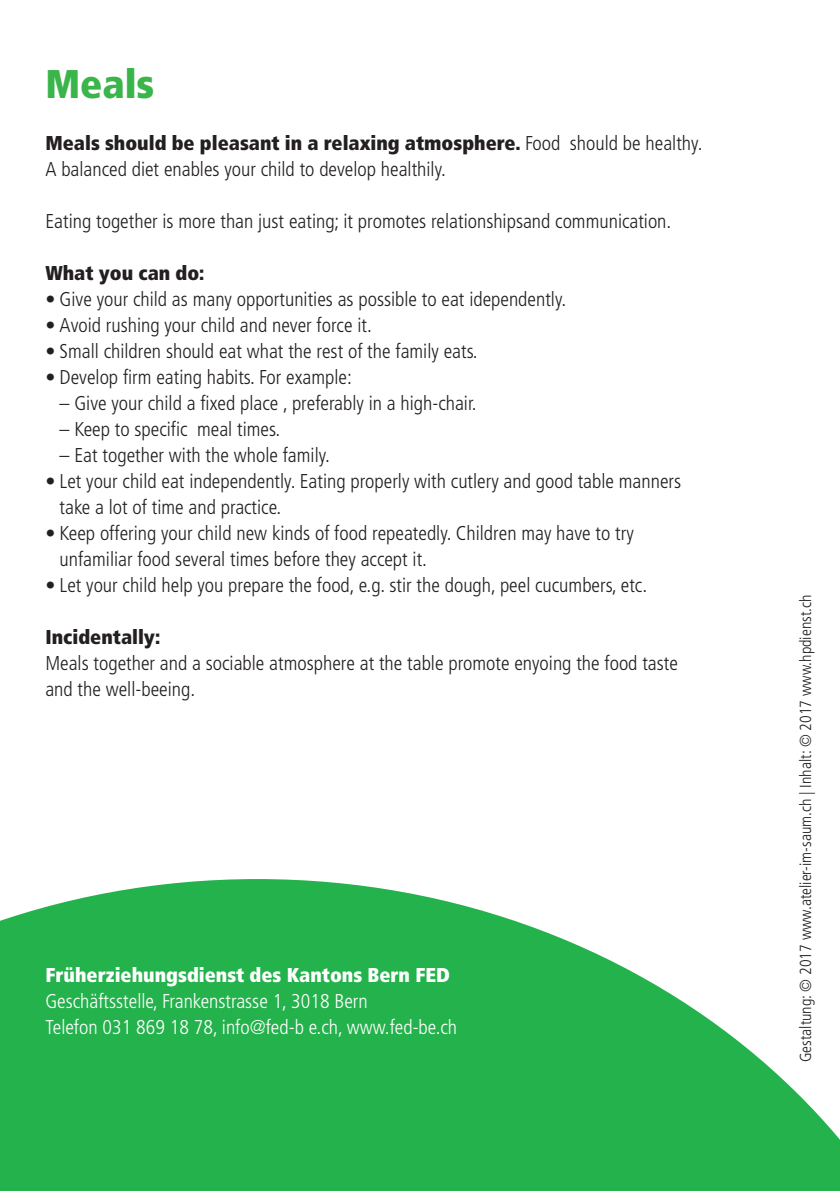
<style>
.page{position:relative;width:840px;height:1191px;background:#fff}
.page>*{position:absolute;margin:0;border:0;box-sizing:border-box;transform-origin:0 0}
.t1{font:900 condensed 40px "Frutiger";color:#3ab54a}
.t2{font:300 condensed 20px/26px "Frutiger";color:#231f20}
.t3{font:300 condensed 20px/26px "Frutiger";color:#fff}
.t4{font:900 condensed 20px "Frutiger";color:#fff}
.t5{font:900 condensed 20px "Frutiger";color:#231f20}
.t6{font:300 condensed 16px "Frutiger";color:#231f20}
.s1{font-weight:900}
</style>
<div class="page">
<svg style="left:0;top:879px;width:839px;height:312px;fill:#23b24b"></svg>
<h1 class="t1" style="left:45px;top:60px;width:110px">Meals</h1>
<p class="t2" style="left:45px;top:130px;width:658px"><span class="s1">Meals should be pleasant in a relaxing atmosphere.</span> Food should be healthy.<br>A balanced diet enables your child to develop healthily.</p>
<p class="t2" style="left:45px;top:208px;width:627px">Eating together is more than just eating; it promotes relationshipsand communication.</p>
<p class="t5" style="left:45px;top:261px;width:160px">What you can do:</p>
<p class="t2" style="left:45px;top:286px;width:522px">• Give your child as many opportunities as possible to eat idependently.</p>
<p class="t2" style="left:45px;top:312px;width:328px">• Avoid rushing your child and never force it.</p>
<p class="t2" style="left:45px;top:338px;width:433px">• Small children should eat what the rest of the family eats.</p>
<p class="t2" style="left:45px;top:364px;width:308px">• Develop firm eating habits. For example:</p>
<p class="t2" style="left:60px;top:390px;width:418px">– Give your child a fixed place , preferably in a high-chair.</p>
<p class="t2" style="left:60px;top:416px;width:222px">– Keep to specific meal times.</p>
<p class="t2" style="left:60px;top:442px;width:272px">– Eat together with the whole family.</p>
<p class="t2" style="left:60px;top:468px;width:622px;text-indent:-14px">• Let your child eat independently. Eating properly with cutlery and good table manners take a lot of time and practice.</p>
<p class="t2" style="left:60px;top:520px;width:575px;text-indent:-14px">• Keep offering your child new kinds of food repeatedly. Children may have to try unfamiliar food several times before they accept it.</p>
<p class="t2" style="left:45px;top:572px;width:603px">• Let your child help you prepare the food, e.g. stir the dough, peel cucumbers, etc.</p>
<p class="t5" style="left:45px;top:625px;width:116px">Incidentally:</p>
<p class="t2" style="left:45px;top:650px;width:633px">Meals together and a sociable atmosphere at the table promote enyoing the food taste and the well-beeing.</p>
<p class="t4" style="left:45px;top:963px;width:405px">Früherziehungsdienst des Kantons Bern FED</p>
<p class="t3" style="left:45px;top:988px;width:413px">Geschäftsstelle, Frankenstrasse 1, 3018 Bern<br>Telefon 031 869 18 78, info@fed-b e.ch, www.fed-be.ch</p>
<p class="t6" style="left:796px;top:1062px;width:469px;rotate:-90deg">Gestaltung: © 2017 www.atelier-im-saum.ch | Inhalt: © 2017 www.hpdienst.ch</p>
</div>
